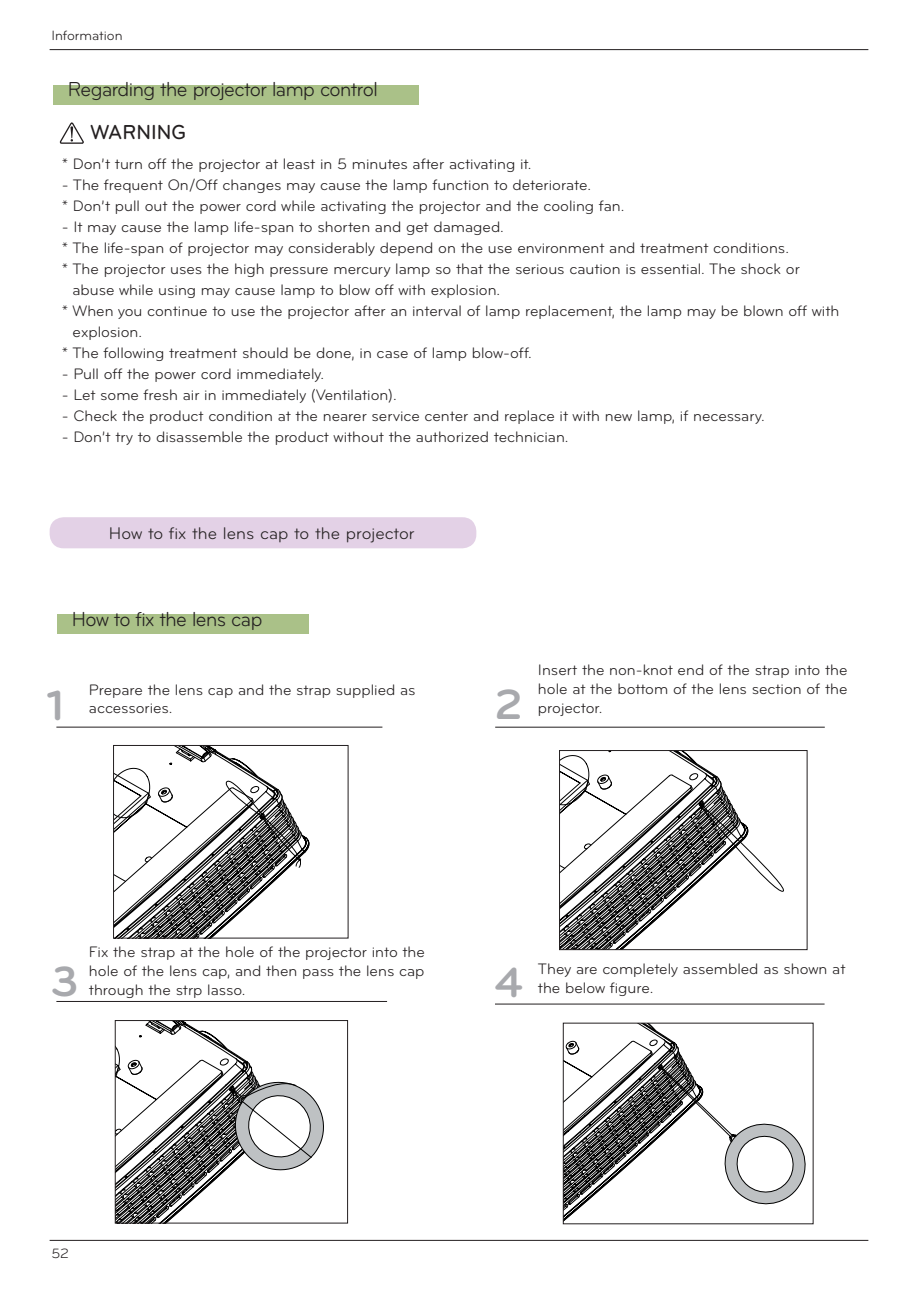
<style>
.page{position:relative;width:918px;height:1290px;background:#fff}
.page>*{position:absolute;margin:0;border:0;box-sizing:border-box;transform-origin:0 0}
.t1{font:700 43.75px "Bryant LG";color:#a8a9ad}
.t2{font:21px "Bryant LG";letter-spacing:-.025em;color:#231f20;scale:.95 1}
.t3{font:500 21px "Bryant LG";color:#231f20;scale:.95 1}
.t4{font:17.5px "Bryant LG";color:#231f20}
.t5{font:15.75px/18.9px "Bryant LG";color:#231f20}
.t6{font:14px "Bryant LG";color:#231f20}
</style>
<div class="page">
<hr style="left:50px;top:49px;width:818px;height:1px;background:#231f20">
<hr style="left:50px;top:1240px;width:818px;height:1px;background:#231f20">
<svg style="left:561px;top:752px;width:223px;height:196px"></svg>
<div style="left:559px;top:750px;width:248px;height:200px;border:1px solid #231f20"></div>
<svg style="left:117px;top:1022px;width:207px;height:199px"></svg>
<div style="left:115px;top:1020px;width:233px;height:203px;border:1px solid #231f20"></div>
<hr style="left:56px;top:727px;width:326px;height:1px;background:#231f20">
<hr style="left:495px;top:727px;width:330px;height:1px;background:#231f20">
<hr style="left:56px;top:1001px;width:331px;height:1px;background:#231f20">
<svg style="left:565px;top:1025px;width:240px;height:196px"></svg>
<div style="left:563px;top:1023px;width:250px;height:201px;border:1px solid #231f20"></div>
<hr style="left:495px;top:1004px;width:329px;height:1px;background:#231f20">
<svg style="left:115px;top:747px;width:194px;height:189px"></svg>
<div style="left:113px;top:745px;width:235px;height:193px;border:1px solid #231f20"></div>
<div style="left:57px;top:614px;width:252px;height:20px;background:#aac188"></div>
<div style="left:53px;top:85px;width:365px;height:19px;background:#aac188"></div>
<svg style="left:60px;top:122px;width:24px;height:22px"></svg>
<div style="left:50px;top:517px;width:426px;height:31px;background:#e3d1e6;border-radius:14px"></div>
<p class="t6" style="left:51px;top:27px;width:73px">Information</p>
<h2 class="t2" style="left:68px;top:76px;width:328px">Regarding the projector lamp control</h2>
<h2 class="t3" style="left:90px;top:120px;width:102px">WARNING</h2>
<p class="t5" style="left:62px;top:154px;width:471px">* Don’t turn off the projector at least in 5 minutes after activating it.</p>
<p class="t5" style="left:62px;top:174px;width:564px;line-height:21px">- The frequent On/Off changes may cause the lamp function to deteriorate.<br>* Don’t pull out the power cord while activating the projector and the cooling fan.</p>
<p class="t5" style="left:62px;top:217px;width:444px">- It may cause the lamp life-span to shorten and get damaged.</p>
<p class="t5" style="left:62px;top:238px;width:729px">* The life-span of projector may considerably depend on the use environment and treatment conditions.</p>
<p class="t5" style="left:62px;top:259px;width:739px">* The projector uses the high pressure mercury lamp so that the serious caution is essential. The shock or</p>
<p class="t5" style="left:72px;top:280px;width:429px">abuse while using may cause lamp to blow off with explosion.</p>
<p class="t5" style="left:62px;top:301px;width:779px">* When you continue to use the projector after an interval of lamp replacement, the lamp may be blown off with</p>
<p class="t5" style="left:73px;top:322px;width:71px">explosion.</p>
<p class="t5" style="left:62px;top:343px;width:471px">* The following treatment should be done, in case of lamp blow-off.</p>
<p class="t5" style="left:62px;top:364px;width:264px">- Pull off the power cord immediately.</p>
<p class="t5" style="left:62px;top:385px;width:337px">- Let some fresh air in immediately (Ventilation).</p>
<p class="t5" style="left:62px;top:406px;width:704px">- Check the product condition at the nearer service center and replace it with new lamp, if necessary.</p>
<p class="t5" style="left:62px;top:427px;width:508px">- Don’t try to disassemble the product without the authorized technician.</p>
<p class="t4" style="left:109px;top:523px;width:307px">How to fix the lens cap to the projector</p>
<h2 class="t2" style="left:72px;top:606px;width:202px">How to fix the lens cap</h2>
<h1 class="t1" style="left:47px;top:679px;width:19px">1</h1>
<p class="t5" style="left:89px;top:680px;width:328px">Prepare the lens cap and the strap supplied as accessories.</p>
<h1 class="t1" style="left:495px;top:678px;width:29px">2</h1>
<p class="t5" style="left:538px;top:660px;width:311px;text-align:justify">Insert the non-knot end of the strap into the hole at the bottom of the lens section of the projector.</p>
<h1 class="t1" style="left:51px;top:954px;width:29px">3</h1>
<p class="t5" style="left:89px;top:943px;width:337px;text-align:justify">Fix the strap at the hole of the projector into the hole of the lens cap, and then pass the lens cap through the strp lasso.</p>
<h1 class="t1" style="left:495px;top:955px;width:29px">4</h1>
<p class="t5" style="left:538px;top:960px;width:309px">They are completely assembled as shown at</p>
<p class="t5" style="left:538px;top:979px;width:117px">the below figure.</p>
<p class="t6" style="left:51px;top:1244px;width:19px">52</p>
</div>
